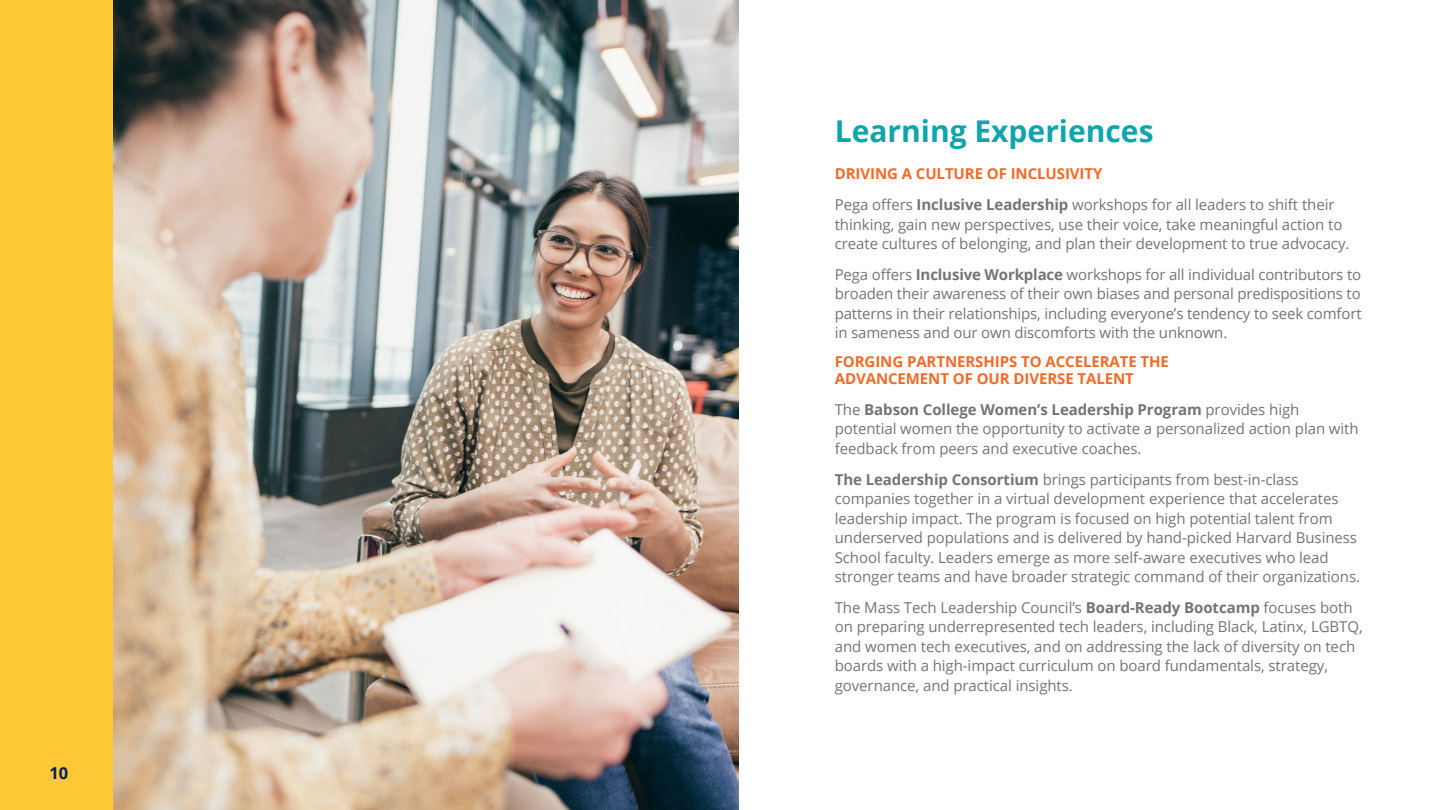
<style>
.page{position:relative;width:1440px;height:810px;background:#fff}
.page>*{position:absolute;margin:0;border:0;box-sizing:border-box;transform-origin:0 0}
.t1{font:700 30px "Open Sans";color:#10a5ac}
.t2{font:700 16.5px "Open Sans";color:#001f5f}
.t3{font:15px/19.5px "Open Sans";letter-spacing:-.005em;color:#747476}
.t4{font:700 15px/17.2px "Open Sans";letter-spacing:-.005em;color:#f36a27}
.s1{font-weight:700;color:#f36a27}
.s2{font-weight:700}
</style>
<div class="page">
<img style="left:112px;top:0;width:627px;height:810px">
<div style="left:0;top:0;width:112px;height:810px;background:#ffc836"></div>
<p class="t2" style="left:50px;top:761px;width:20px">10</p>
<h1 class="t1" style="left:835px;top:110px;width:320px">Learning Experiences</h1>
<p class="t3" style="left:835px;top:158px;width:501px;line-height:30.8px"><span class="s1">DRIVING A CULTURE OF INCLUSIVITY<br></span>Pega offers <span class="s2">Inclusive Leadership</span> workshops for all leaders to shift their</p>
<p class="t3" style="left:835px;top:214px;width:516px">thinking, gain new perspectives, use their voice, take meaningful action to create cultures of belonging, and plan their development to true advocacy.</p>
<p class="t3" style="left:835px;top:264px;width:528px;text-align:justify">Pega offers <span class="s2">Inclusive Workplace</span> workshops for all individual contributors to broaden their awareness of their own biases and personal predispositions to patterns in their relationships, including everyone’s tendency to seek comfort in sameness and our own discomforts with the unknown.</p>
<p class="t4" style="left:835px;top:353px;width:336px">FORGING PARTNERSHIPS TO ACCELERATE THE<br>ADVANCEMENT OF OUR DIVERSE TALENT</p>
<p class="t3" style="left:835px;top:399px;width:525px">The <span class="s2">Babson College Women’s Leadership Program</span> provides high potential women the opportunity to activate a personalized action plan with feedback from peers and executive coaches.</p>
<p class="t3" style="left:835px;top:469px;width:527px"><span class="s2">The Leadership Consortium</span> brings participants from best-in-class companies together in a virtual development experience that accelerates leadership impact. The program is focused on high potential talent from underserved populations and is delivered by hand-picked Harvard Business School faculty. Leaders emerge as more self-aware executives who lead stronger teams and have broader strategic command of their organizations.</p>
<p class="t3" style="left:835px;top:597px;width:529px">The Mass Tech Leadership Council’s <span class="s2">Board-Ready Bootcamp</span> focuses both on preparing underrepresented tech leaders, including Black, Latinx, LGBTQ, and women tech executives, and on addressing the lack of diversity on tech boards with a high-impact curriculum on board fundamentals, strategy, governance, and practical insights.</p>
</div>
